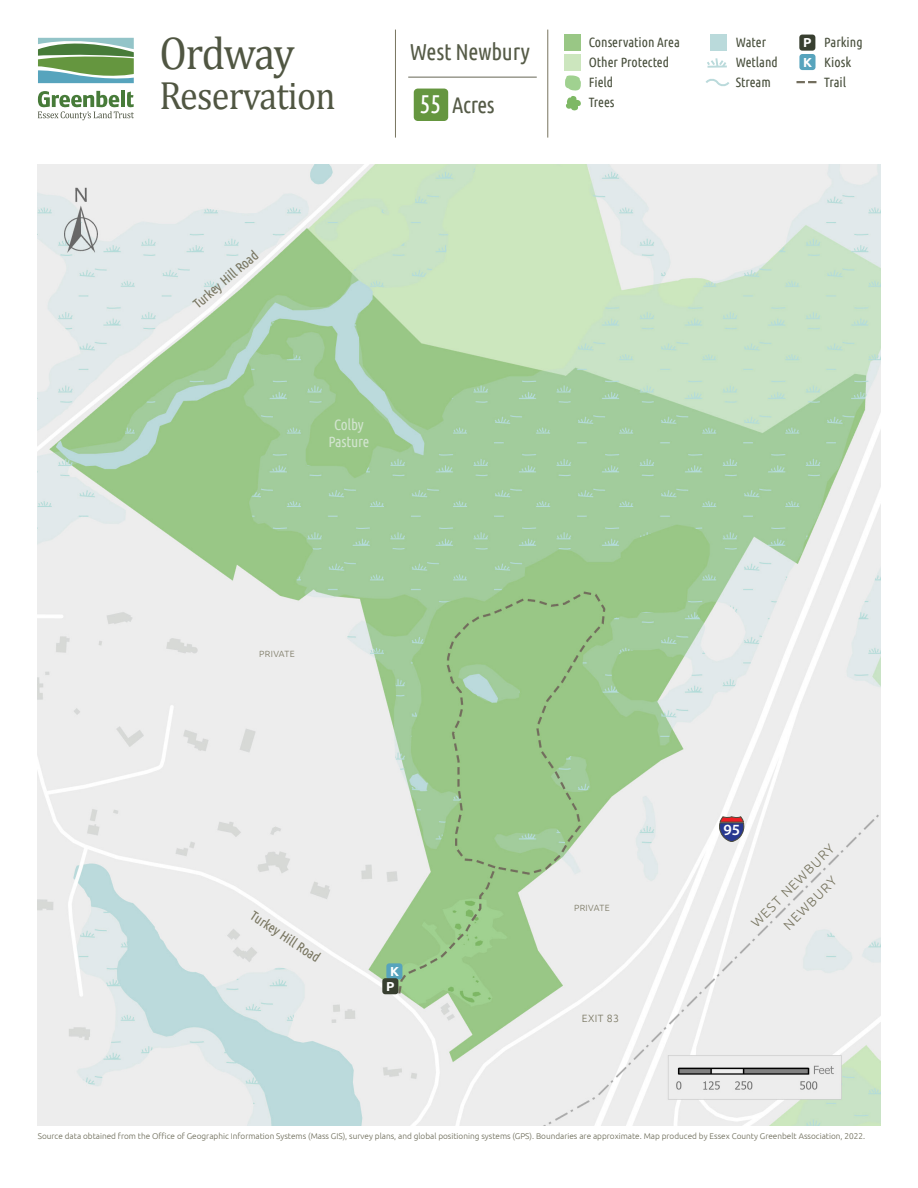
<style>
.page{position:relative;width:918px;height:1188px;background:#fff}
.page>*{position:absolute;margin:0;border:0;box-sizing:border-box;transform-origin:0 0}
.t1{font:46.2px "Cambria";letter-spacing:-.035em;color:#505642;scale:.91 1}
.t2{font:39.6px "Cambria";letter-spacing:-.02em;color:#505642;scale:.91 1}
.t3{font:23.1px "Ubuntu Condensed";letter-spacing:-.01em;color:#555b47}
.t4{font:22.65px "Ubuntu Condensed";letter-spacing:-.02em;color:#555b47}
.t5{font:600 15.6px "Myriad Pro";color:#fff}
.t6{font:15px "Ubuntu Condensed";letter-spacing:-.01em;color:#d1e4ce}
.t7{font:13.5px "Ubuntu Condensed";color:#484f3c}
.t8{font:13.5px "Ubuntu Condensed";color:#787560}
.t9{font:300 13.35px "Ubuntu";color:#787560}
.t10{font:700 13.05px "Ubuntu";color:#fff}
.t11{font:300 10.5px "Ubuntu";letter-spacing:.04em;color:#787560}
.t12{font:300 9px "Ubuntu";letter-spacing:.04em;color:#787560}
.t13{font:300 8.25px "Ubuntu";color:#676653}
.s1{font-size:25.8px;color:#fff}
</style>
<div class="page">
<div style="left:565px;top:34px;width:16px;height:16px;background:#99c785"></div>
<div style="left:799px;top:35px;width:16px;height:16px;background:#383f30;border-radius:3px"></div>
<div style="left:799px;top:54px;width:17px;height:16px;background:#57a4bd;border-radius:3px"></div>
<svg style="left:797px;top:81px;width:19px;height:2px"></svg>
<hr style="left:548px;top:30px;width:1px;height:108px;background:#787560">
<hr style="left:395px;top:30px;width:1px;height:108px;background:#787560">
<hr style="left:408px;top:77px;width:129px;height:1px;background:#676756">
<div style="left:710px;top:34px;width:16px;height:17px;background:#badadb"></div>
<svg style="left:707px;top:58px;width:20px;height:10px"></svg>
<svg style="left:705px;top:79px;width:25px;height:7px"></svg>
<div style="left:565px;top:55px;width:16px;height:16px;background:#cce6be"></div>
<div style="left:414px;top:89px;width:34px;height:32px;background:#65963f;border-radius:4px"></div>
<svg style="left:565px;top:75px;width:16px;height:36px"></svg>
<svg style="left:38px;top:91px;width:96px;height:29px"></svg>
<svg style="left:38px;top:38px;width:96px;height:45px;background:#7baa83"></svg>
<img style="left:38px;top:164px;width:842px;height:961px">
<div style="left:386px;top:963px;width:16px;height:16px;background:#57a4bd;border-radius:3px"></div>
<svg style="left:719px;top:817px;width:25px;height:25px"></svg>
<div style="left:382px;top:978px;width:16px;height:16px;background:#383f30;border-radius:3px"></div>
<p class="t1" style="left:159px;top:25px;width:150px">Ordway</p>
<p class="t2" style="left:159px;top:72px;width:195px">Reservation</p>
<p class="t3" style="left:410px;top:38px;width:122px">West Newbury</p>
<p class="t4" style="left:420px;top:91px;width:76px"><span class="s1">55</span> Acres</p>
<p class="t8" style="left:189px;top:299px;width:82px;rotate:-40deg">Turkey Hill Road</p>
<p class="t6" style="left:334px;top:416px;width:31px">Colby</p>
<p class="t6" style="left:328px;top:432px;width:43px">Pasture</p>
<p class="t7" style="left:589px;top:34px;width:93px">Conservation Area</p>
<p class="t7" style="left:589px;top:54px;width:82px">Other Protected</p>
<p class="t7" style="left:589px;top:74px;width:26px">Field</p>
<p class="t7" style="left:589px;top:93px;width:27px">Trees</p>
<p class="t7" style="left:736px;top:34px;width:32px">Water</p>
<p class="t7" style="left:736px;top:54px;width:44px">Wetland</p>
<p class="t7" style="left:736px;top:74px;width:37px">Stream</p>
<p class="t10" style="left:803px;top:34px;width:10px">P</p>
<p class="t10" style="left:803px;top:54px;width:10px">K</p>
<p class="t7" style="left:824px;top:34px;width:40px">Parking</p>
<p class="t7" style="left:824px;top:54px;width:28px">Kiosk</p>
<p class="t7" style="left:824px;top:74px;width:23px">Trail</p>
<p class="t12" style="left:259px;top:649px;width:37px">PRIVATE</p>
<p class="t8" style="left:256px;top:907px;width:82px;rotate:33deg">Turkey Hill Road</p>
<p class="t10" style="left:390px;top:964px;width:10px">K</p>
<p class="t10" style="left:386px;top:978px;width:10px">P</p>
<p class="t12" style="left:574px;top:902px;width:37px">PRIVATE</p>
<p class="t11" style="left:582px;top:1012px;width:39px">EXIT 83</p>
<p class="t5" style="left:723px;top:820px;width:18px">95</p>
<p class="t9" style="left:748px;top:919px;width:113px;rotate:-45deg">WEST NEWBURY</p>
<p class="t9" style="left:780px;top:922px;width:71px;rotate:-45deg">NEWBURY</p>
<p class="t13" style="left:38px;top:1131px;width:829px">Source data obtained from the Office of Geographic Information Systems (Mass GIS), survey plans, and global positioning systems (GPS). Boundaries are approximate. Map produced by Essex County Greenbelt Association, 2022.</p>
</div>
